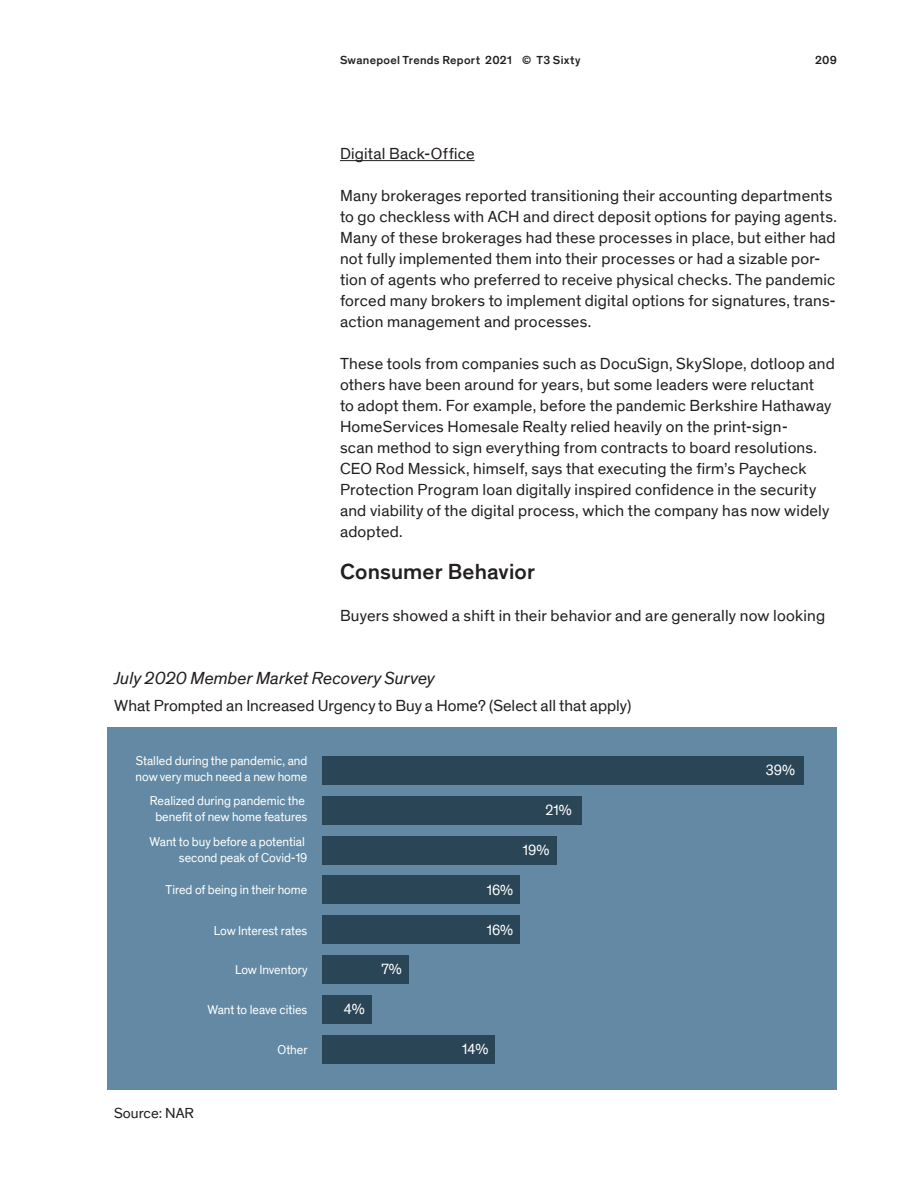
<style>
.page{position:relative;width:918px;height:1188px;background:#fff}
.page>*{position:absolute;margin:0;border:0;box-sizing:border-box;transform-origin:0 0}
.Body_Copy{font:500 22.5px "Theinhardt";letter-spacing:.005em;color:#231f20}
.t1{font:italic 18px "Theinhardt";color:#231f20}
.Body_Copy-2{font:16.5px/21px "Theinhardt";letter-spacing:.01em;color:#231f20}
.t2{font:15.3px "Theinhardt";color:#fff;scale:.95 1}
.t3{font:15px "Theinhardt";color:#231f20}
.t4{font:13.2px/15.9px "Theinhardt";color:#fff;scale:.95 1}
.t5{font:500 12px "Theinhardt";letter-spacing:.025em;color:#231f20}
</style>
<div class="page">
<hr style="left:340px;top:160px;width:135px;height:1px;background:#231f20">
<div style="left:108px;top:727px;width:729px;height:363px;background:#6389a4"></div>
<div style="left:322px;top:756px;width:482px;height:29px;background:#2a4556"></div>
<div style="left:322px;top:796px;width:259px;height:29px;background:#2a4556"></div>
<div style="left:322px;top:836px;width:235px;height:28px;background:#2a4556"></div>
<div style="left:322px;top:876px;width:198px;height:28px;background:#2a4556"></div>
<div style="left:322px;top:915px;width:198px;height:29px;background:#2a4556"></div>
<div style="left:322px;top:955px;width:86px;height:29px;background:#2a4556"></div>
<div style="left:322px;top:995px;width:49px;height:29px;background:#2a4556"></div>
<div style="left:322px;top:1035px;width:173px;height:29px;background:#2a4556"></div>
<p class="t5" style="left:340px;top:52px;width:242px">Swanepoel Trends Report 2021 © T3 Sixty</p>
<p class="t5" style="left:815px;top:52px;width:23px">209</p>
<p class="Body_Copy-2" style="left:340px;top:143px;width:136px">Digital Back-Office</p>
<p class="Body_Copy-2" style="left:340px;top:185px;width:498px">Many brokerages reported transitioning their accounting departments to go checkless with ACH and direct deposit options for paying agents.<br>Many of these brokerages had these processes in place, but either had not fully implemented them into their processes or had a sizable por&shy;tion of agents who preferred to receive physical checks. The pandemic forced many brokers to implement digital options for signatures, trans&shy;action management and processes.</p>
<p class="Body_Copy-2" style="left:340px;top:353px;width:496px">These tools from companies such as DocuSign, SkySlope, dotloop and others have been around for years, but some leaders were reluctant<br>to adopt them. For example, before the pandemic Berkshire Hathaway HomeServices Homesale Realty relied heavily on the print-sign-<br>scan method to sign everything from contracts to board resolutions.<br>CEO Rod Messick, himself, says that executing the firm’s Paycheck Protection Program loan digitally inspired confidence in the security and viability of the digital process, which the company has now widely adopted.</p>
<p class="Body_Copy" style="left:340px;top:558px;width:197px">Consumer Behavior</p>
<p class="Body_Copy-2" style="left:340px;top:605px;width:487px">Buyers showed a shift in their behavior and are generally now looking</p>
<p class="t1" style="left:114px;top:668px;width:322px">July 2020 Member Market Recovery Survey</p>
<p class="Body_Copy-2" style="left:114px;top:695px;width:519px">What Prompted an Increased Urgency to Buy a Home? (Select all that apply)</p>
<p class="t4" style="left:136px;top:753px;width:182px">Stalled during the pandemic, and now very much need a new home</p>
<p class="t4" style="left:150px;top:793px;width:167px;text-align:center">Realized during pandemic the benefit of new home features</p>
<p class="t4" style="left:150px;top:834px;width:168px;text-align:right">Want to buy before a potential second peak of Covid-19</p>
<p class="t4" style="left:166px;top:882px;width:151px">Tired of being in their home</p>
<p class="t4" style="left:214px;top:922px;width:100px">Low Interest rates</p>
<p class="t4" style="left:235px;top:962px;width:78px">Low Inventory</p>
<p class="t4" style="left:207px;top:1002px;width:107px">Want to leave cities</p>
<p class="t4" style="left:278px;top:1042px;width:33px">Other</p>
<p class="t3" style="left:114px;top:1104px;width:81px">Source: NAR</p>
<p class="t2" style="left:344px;top:1000px;width:24px">4%</p>
<p class="t2" style="left:381px;top:960px;width:23px">7%</p>
<p class="t2" style="left:546px;top:801px;width:29px">21%</p>
<p class="t2" style="left:523px;top:841px;width:29px">19%</p>
<p class="t2" style="left:487px;top:881px;width:29px">16%</p>
<p class="t2" style="left:487px;top:920px;width:29px">16%</p>
<p class="t2" style="left:462px;top:1040px;width:29px">14%</p>
<p class="t2" style="left:766px;top:761px;width:32px">39%</p>
</div>
